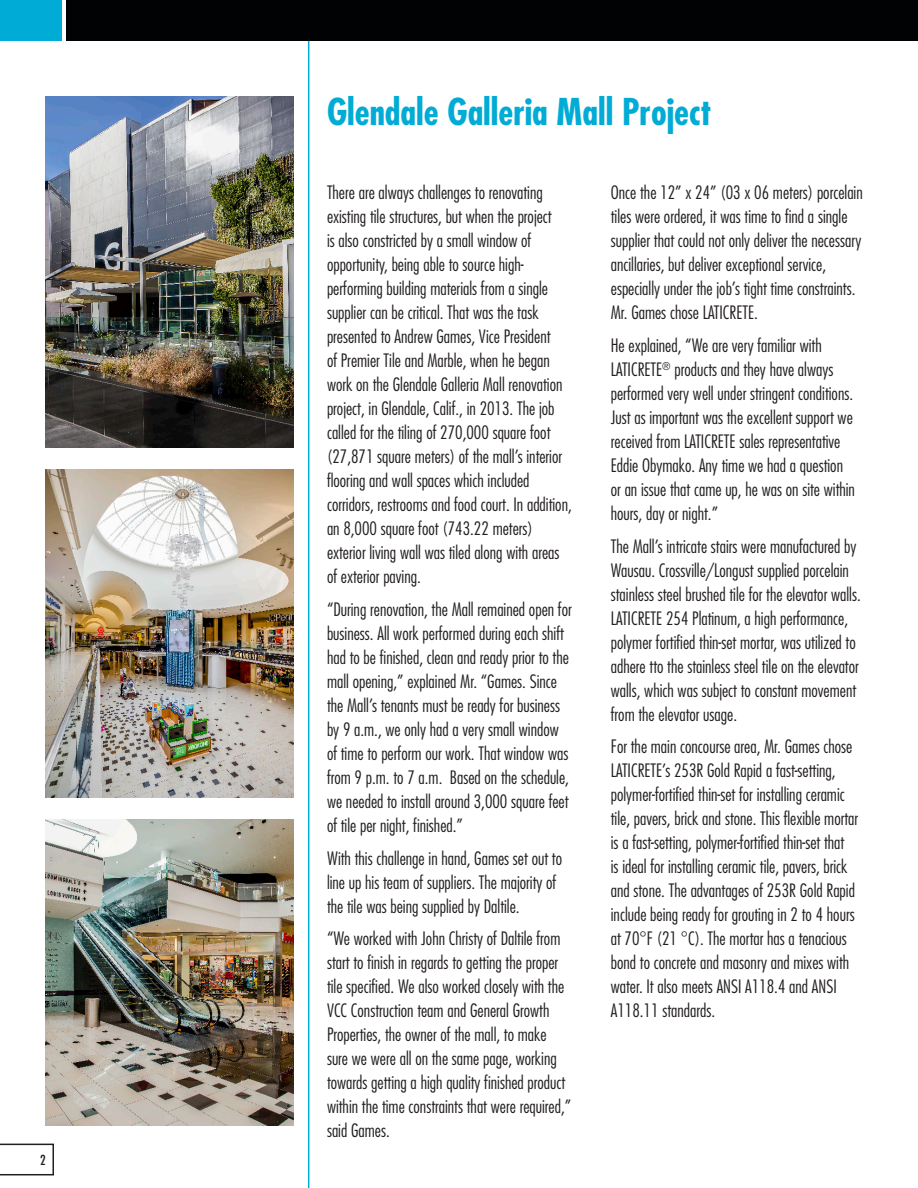
<style>
.page{position:relative;width:918px;height:1188px;background:#fff}
.page>*{position:absolute;margin:0;border:0;box-sizing:border-box;transform-origin:0 0}
.Body{font:700 condensed 36px "Futura";color:#00acd5}
.Body-2{font:300 condensed 18px/24px "Futura";color:#231f20}
.t1{font:condensed 13.5px "Futura";color:#231f20}
</style>
<div class="page">
<svg style="left:0;top:0;width:309px;height:1188px"></svg>
<img style="left:45px;top:96px;width:248px;height:351px">
<div style="left:66px;top:0;width:852px;height:40px;background:#010203"></div>
<img style="left:45px;top:820px;width:248px;height:306px">
<img style="left:45px;top:470px;width:248px;height:327px">
<p class="t1" style="left:40px;top:1152px;width:7px">2</p>
<p class="Body" style="left:327px;top:89px;width:386px">Glendale Galleria Mall Project</p>
<p class="Body-2" style="left:327px;top:181px;width:246px">There are always challenges to renovating existing tile structures, but when the project<br>is also constricted by a small window of opportunity, being able to source high&shy;performing building materials from a single supplier can be critical. That was the task presented to Andrew Games, Vice President<br>of Premier Tile and Marble, when he began work on the Glendale Galleria Mall renovation project, in Glendale, Calif., in 2013. The job called for the tiling of 270,000 square foot (27,871 square meters) of the mall’s interior flooring and wall spaces which included corridors, restrooms and food court. In addition, an 8,000 square foot (743.22 meters) exterior living wall was tiled along with areas of exterior paving.</p>
<p class="Body-2" style="left:327px;top:597px;width:246px">“During renovation, the Mall remained open for business. All work performed during each shift had to be finished, clean and ready prior to the mall opening,” explained Mr. “Games. Since the Mall’s tenants must be ready for business by 9 a.m., we only had a very small window of time to perform our work. That window was from 9 p.m. to 7 a.m. Based on the schedule, we needed to install around 3,000 square feet of tile per night, finished.”</p>
<p class="Body-2" style="left:327px;top:846px;width:237px">With this challenge in hand, Games set out to line up his team of suppliers. The majority of the tile was being supplied by Daltile.</p>
<p class="Body-2" style="left:327px;top:927px;width:246px">“We worked with John Christy of Daltile from start to finish in regards to getting the proper tile specified. We also worked closely with the VCC Construction team and General Growth Properties, the owner of the mall, to make sure we were all on the same page, working towards getting a high quality finished product within the time constraints that were required,” said Games.</p>
<p class="Body-2" style="left:611px;top:181px;width:253px">Once the 12” x 24” (03 x 06 meters) porcelain tiles were ordered, it was time to find a single supplier that could not only deliver the necessary ancillaries, but deliver exceptional service, especially under the job’s tight time constraints.<br>Mr. Games chose LATICRETE.</p>
<p class="Body-2" style="left:611px;top:333px;width:246px">He explained, “We are very familiar with LATICRETE<sup>®</sup> products and they have always performed very well under stringent conditions.<br>Just as important was the excellent support we received from LATICRETE sales representative Eddie Obymako. Any time we had a question or an issue that came up, he was on site within hours, day or night.”</p>
<p class="Body-2" style="left:611px;top:534px;width:251px">The Mall’s intricate stairs were manufactured by Wausau. Crossville/Longust supplied porcelain stainless steel brushed tile for the elevator walls.<br>LATICRETE 254 Platinum, a high performance, polymer fortified thin-set mortar, was utilized to adhere tto the stainless steel tile on the elevator walls, which was subject to constant movement from the elevator usage.</p>
<p class="Body-2" style="left:611px;top:735px;width:249px">For the main concourse area, Mr. Games chose LATICRETE’s 253R Gold Rapid a fast-setting, polymer-fortified thin-set for installing ceramic tile, pavers, brick and stone. This flexible mortar is a fast-setting, polymer-fortified thin-set that<br>is ideal for installing ceramic tile, pavers, brick and stone. The advantages of 253R Gold Rapid include being ready for grouting in 2 to 4 hours at 70°F (21 °C). The mortar has a tenacious bond to concrete and masonry and mixes with water. It also meets ANSI A118.4 and ANSI A118.11 standards.</p>
</div>
